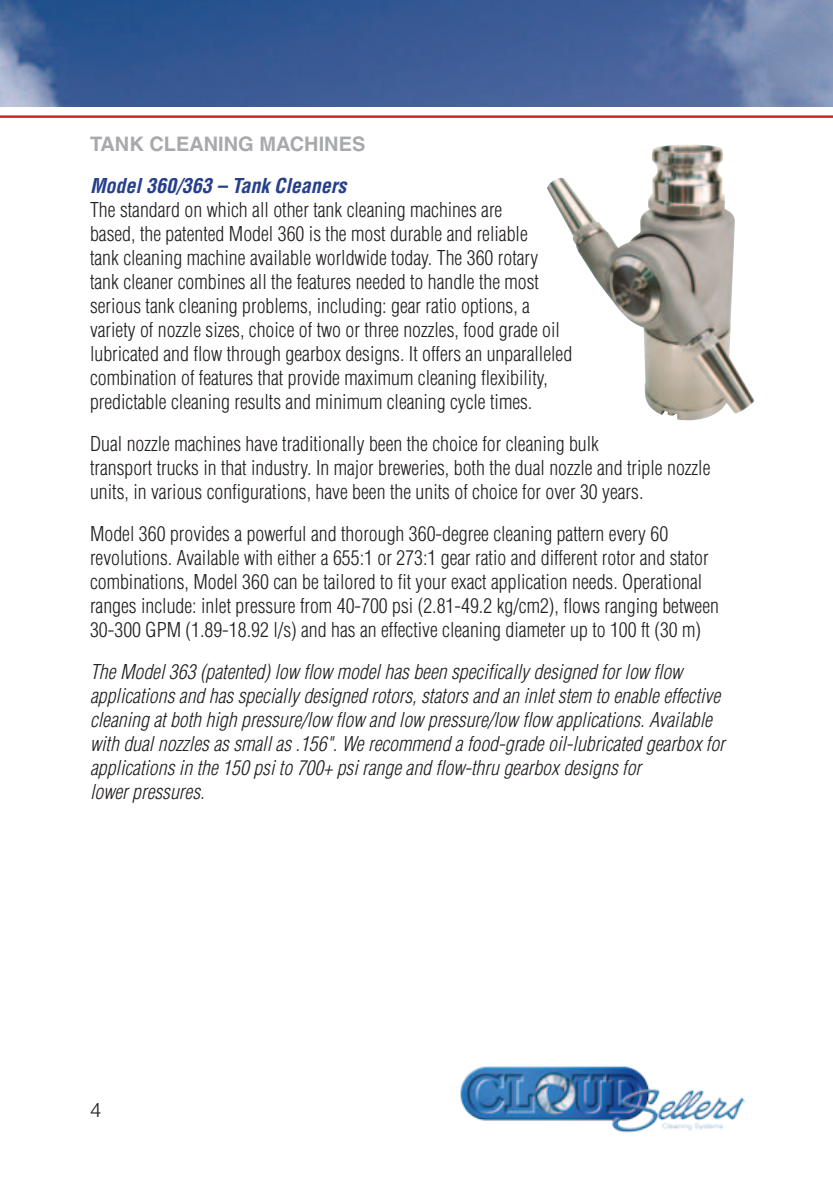
<style>
.page{position:relative;width:833px;height:1193px;background:#fff}
.page>*{position:absolute;margin:0;border:0;box-sizing:border-box;transform-origin:0 0}
.t1{font:300 condensed 20px/24px "Helvetica LT Std";color:#231f20}
.t2{font:italic 300 condensed 20px/24px "Helvetica LT Std";color:#231f20}
.t3{font:700 20px "Helvetica LT Std";color:#a8a9ad}
.t4{font:300 20px "Helvetica LT Std";color:#231f20}
.s1{font-weight:700;font-style:italic;color:#253f8e}
</style>
<div class="page">
<img style="left:0;top:0;width:832px;height:107px">
<img style="left:460px;top:1066px;width:286px;height:67px">
<hr style="left:0;top:115px;width:832px;height:3px;background:#d1232a">
<img style="left:547px;top:144px;width:207px;height:277px">
<p class="t3" style="left:90px;top:132px;width:277px">TANK CLEANING MACHINES</p>
<p class="t1" style="left:90px;top:174px;width:483px"><span class="s1">Model 360/363 – Tank Cleaners<br></span>The standard on which all other tank cleaning machines are<br>based, the patented Model 360 is the most durable and reliable<br>tank cleaning machine available worldwide today. The 360 rotary<br>tank cleaner combines all the features needed to handle the most serious tank cleaning problems, including: gear ratio options, a variety of nozzle sizes, choice of two or three nozzles, food grade oil lubricated and flow through gearbox designs. It offers an unparalleled combination of features that provide maximum cleaning flexibility, predictable cleaning results and minimum cleaning cycle times.</p>
<p class="t1" style="left:90px;top:432px;width:622px">Dual nozzle machines have traditionally been the choice for cleaning bulk<br>transport trucks in that industry. In major breweries, both the dual nozzle and triple nozzle units, in various configurations, have been the units of choice for over 30 years.</p>
<p class="t1" style="left:90px;top:522px;width:630px">Model 360 provides a powerful and thorough 360-degree cleaning pattern every 60 revolutions. Available with either a 655:1 or 273:1 gear ratio and different rotor and stator combinations, Model 360 can be tailored to fit your exact application needs. Operational ranges include: inlet pressure from 40-700 psi (2.81-49.2 kg/cm2), flows ranging between 30-300 GPM (1.89-18.92 l/s) and has an effective cleaning diameter up to 100 ft (30 m)</p>
<p class="t2" style="left:90px;top:660px;width:636px">The Model 363 (patented) low flow model has been specifically designed for low flow applications and has specially designed rotors, stators and an inlet stem to enable effective cleaning at both high pressure/low flow and low pressure/low flow applications. Available with dual nozzles as small as .156". We recommend a food-grade oil-lubricated gearbox for applications in the 150 psi to 700+ psi range and flow-thru gearbox designs for<br>lower pressures.</p>
<p class="t4" style="left:90px;top:1097px;width:13px">4</p>
</div>
